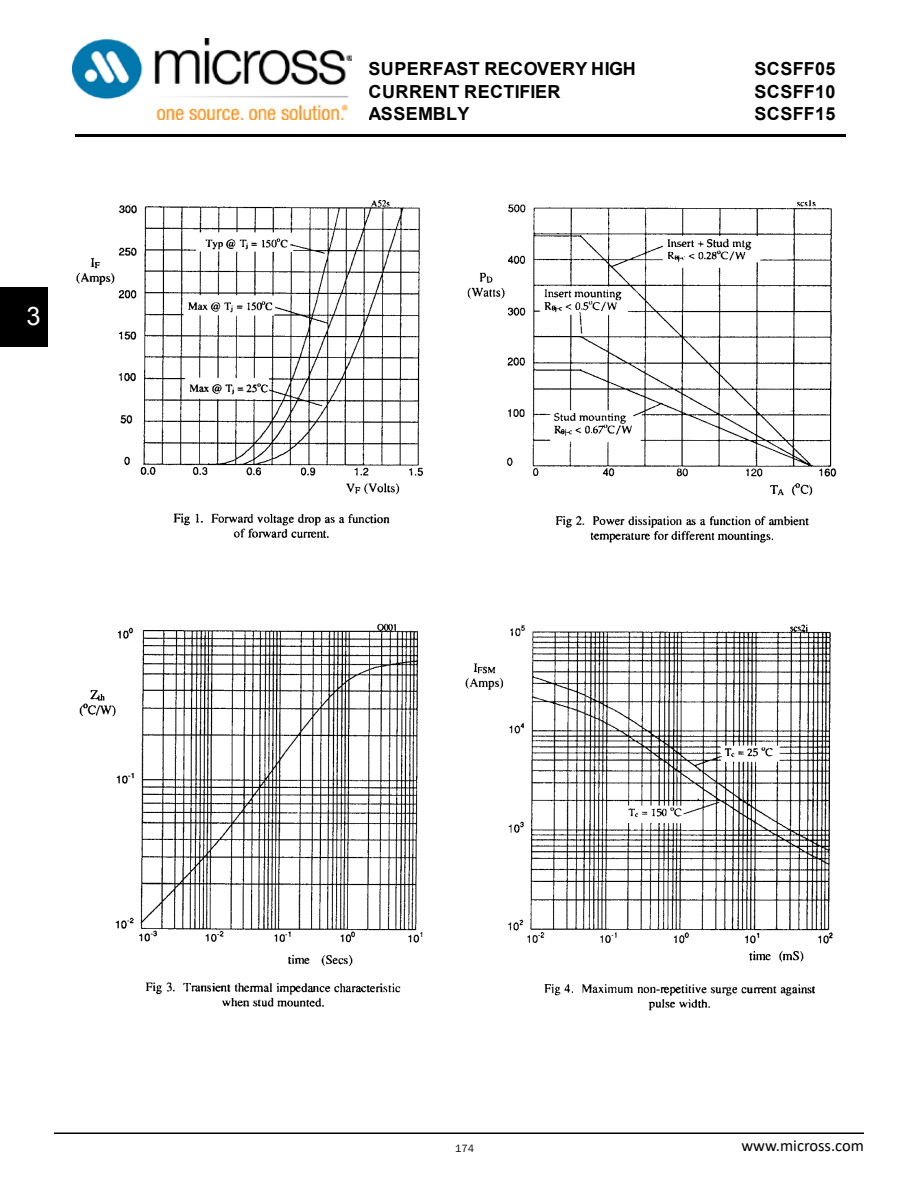
<style>
.page{position:relative;width:918px;height:1188px;background:#fff}
.page>*{position:absolute;margin:0;border:0;box-sizing:border-box;transform-origin:0 0}
.t1{font:25.5px "Arial";color:#fff}
.t2{font:700 18px/22.5px "Arial";letter-spacing:.02em;color:#000}
.t3{font:16.5px "Calibri";color:#000}
.t4{font:10.5px "Arial";color:#000}
.t5{font:10.5px "Franklin Gothic IT Cby BT";color:#000}
</style>
<div class="page">
<hr style="left:54px;top:1133px;width:810px;height:1px;background:#000">
<hr style="left:75px;top:134px;width:771px;height:2px;background:#000">
<img style="left:76px;top:200px;width:761px;height:811px">
<div style="left:0;top:287px;width:47px;height:60px;background:#000"></div>
<img style="left:72px;top:39px;width:279px;height:80px">
<h1 class="t1" style="left:27px;top:299px;width:16px">3</h1>
<p class="t2" style="left:369px;top:58px;width:269px">SUPERFAST RECOVERY HIGH<br>CURRENT RECTIFIER<br>ASSEMBLY</p>
<p class="t2" style="left:754px;top:58px;width:82px;text-align:justify">SCSFF05<br>SCSFF10<br>SCSFF15</p>
<p class="t3" style="left:741px;top:1134px;width:124px">www.micross.com</p>
<p class="t5" style="left:455px;top:1142px;width:20px">174</p>
<p class="t4" style="left:776px;top:1141px;width:89px">www.semtech.com</p>
</div>
